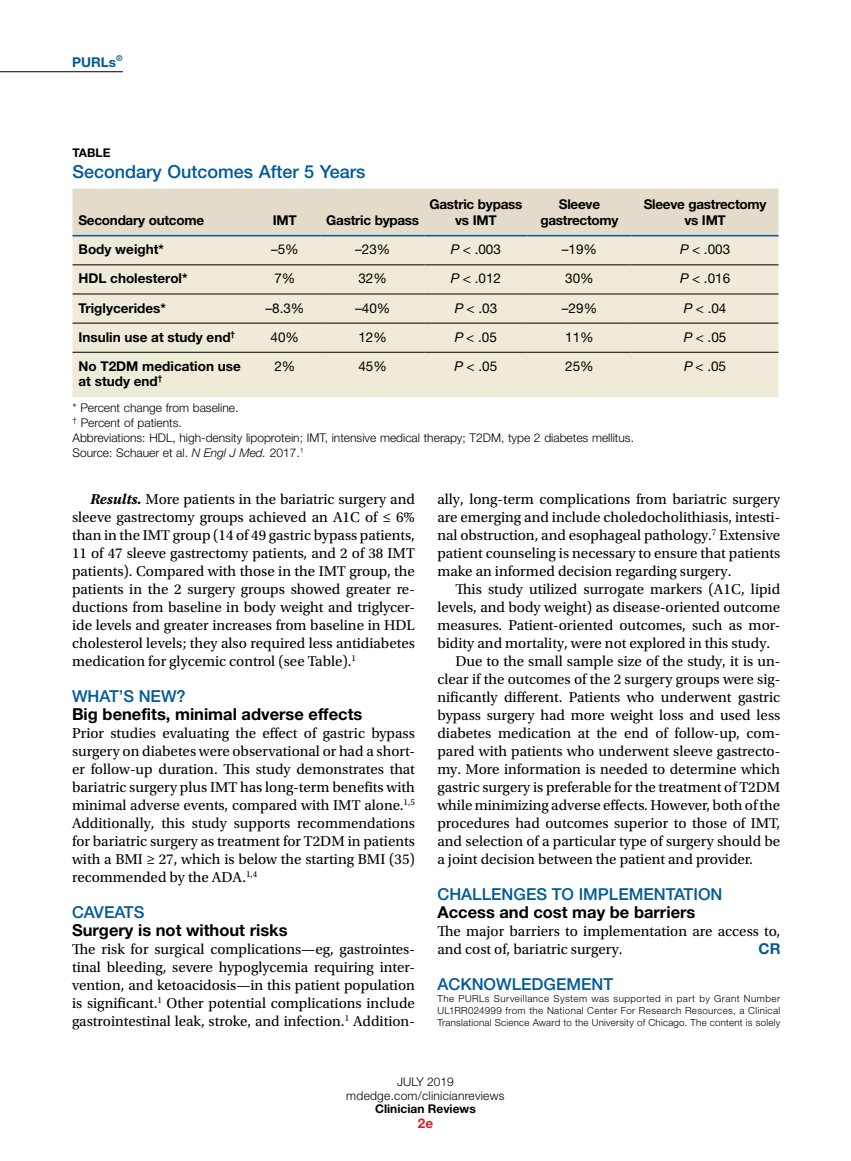
<style>
.page{position:relative;width:851px;height:1161px;background:#fff}
.page>*{position:absolute;margin:0;border:0;box-sizing:border-box;transform-origin:0 0}
.t1{font:500 18px "Helvetica Neue LT Std";color:#005a96}
.t2{font:700 16.5px "Helvetica Neue LT Std";color:#000}
.t3{font:500 16.5px "Helvetica Neue LT Std";color:#005a96}
.t4{font:15px/18px "Utopia Std";color:#000;text-align:justify}
.t5{font:700 15px "Helvetica Neue LT Std";color:#005a96}
.t6{font:13.5px "Helvetica Neue LT Std";color:#000}
.t7{font:700 13.5px/15px "Helvetica Neue LT Std";color:#000}
.t8{font:700 13.5px/16.5px "Helvetica Neue LT Std";letter-spacing:-.02em;color:#000;text-align:center}
.t9{font:700 13.5px "Helvetica Neue LT Std";color:#005a96}
.t10{font:700 13.5px "Helvetica Neue LT Std";color:#d2232a}
.t11{font:300 12px/15px "Helvetica Neue LT Std";color:#000}
.t12{font:300 12px/13.5px "Helvetica Neue LT Std";letter-spacing:.02em;color:#000;text-align:center}
.t13{font:700 12px "Helvetica Neue LT Std";color:#000}
.t14{font:300 9.75px/12px "Helvetica Neue LT Std";letter-spacing:.02em;color:#000;text-align:justify}
.s1{font-style:italic}
.s2{font-weight:700;font-style:italic}
</style>
<div class="page">
<hr style="left:0;top:71px;width:123px;height:1px;background:#000">
<div style="left:72px;top:189px;width:706px;height:46px;background:#e4dcca"></div>
<div style="left:72px;top:236px;width:706px;height:161px;background:#f0ead8"></div>
<hr style="left:72px;top:265px;width:177px;height:1px;background:#000">
<hr style="left:249px;top:265px;width:72px;height:1px;background:#000">
<hr style="left:321px;top:265px;width:103px;height:1px;background:#000">
<hr style="left:424px;top:265px;width:103px;height:1px;background:#000">
<hr style="left:527px;top:265px;width:104px;height:1px;background:#000">
<hr style="left:631px;top:265px;width:147px;height:1px;background:#000">
<hr style="left:72px;top:294px;width:177px;height:1px;background:#000">
<hr style="left:249px;top:294px;width:72px;height:1px;background:#000">
<hr style="left:321px;top:294px;width:103px;height:1px;background:#000">
<hr style="left:424px;top:294px;width:103px;height:1px;background:#000">
<hr style="left:527px;top:294px;width:104px;height:1px;background:#000">
<hr style="left:631px;top:294px;width:147px;height:1px;background:#000">
<hr style="left:72px;top:323px;width:177px;height:1px;background:#000">
<hr style="left:249px;top:323px;width:72px;height:1px;background:#000">
<hr style="left:321px;top:323px;width:103px;height:1px;background:#000">
<hr style="left:424px;top:323px;width:103px;height:1px;background:#000">
<hr style="left:527px;top:323px;width:104px;height:1px;background:#000">
<hr style="left:631px;top:323px;width:147px;height:1px;background:#000">
<hr style="left:72px;top:352px;width:177px;height:1px;background:#000">
<hr style="left:249px;top:352px;width:72px;height:1px;background:#000">
<hr style="left:321px;top:352px;width:103px;height:1px;background:#000">
<hr style="left:424px;top:352px;width:103px;height:1px;background:#000">
<hr style="left:527px;top:352px;width:104px;height:1px;background:#000">
<hr style="left:631px;top:352px;width:147px;height:1px;background:#000">
<hr style="left:72px;top:235px;width:177px;height:1px;background:#005a96">
<hr style="left:249px;top:235px;width:72px;height:1px;background:#005a96">
<hr style="left:321px;top:235px;width:103px;height:1px;background:#005a96">
<hr style="left:424px;top:235px;width:103px;height:1px;background:#005a96">
<hr style="left:527px;top:235px;width:104px;height:1px;background:#005a96">
<hr style="left:631px;top:235px;width:147px;height:1px;background:#005a96">
<p class="t9" style="left:72px;top:54px;width:52px">PURLs<sup>®</sup></p>
<p class="t13" style="left:72px;top:145px;width:40px">TABLE</p>
<p class="t1" style="left:72px;top:161px;width:294px">Secondary Outcomes After 5 Years</p>
<p class="t8" style="left:78px;top:212px;width:127px">Secondary outcome</p>
<p class="t8" style="left:273px;top:212px;width:25px">IMT</p>
<p class="t8" style="left:326px;top:212px;width:94px">Gastric bypass</p>
<p class="t8" style="left:429px;top:195px;width:94px">Gastric bypass vs IMT</p>
<p class="t8" style="left:540px;top:195px;width:80px">Sleeve gastrectomy</p>
<p class="t8" style="left:643px;top:195px;width:124px">Sleeve gastrectomy vs IMT</p>
<p class="t7" style="left:78px;top:242px;width:87px">Body weight*</p>
<p class="t6" style="left:271px;top:241px;width:29px">–5%</p>
<p class="t6" style="left:355px;top:241px;width:37px">–23%</p>
<p class="t6" style="left:451px;top:241px;width:52px"><span class="s1">P</span> &lt; .003</p>
<p class="t6" style="left:562px;top:241px;width:37px">–19%</p>
<p class="t6" style="left:680px;top:241px;width:52px"><span class="s1">P</span> &lt; .003</p>
<p class="t7" style="left:78px;top:271px;width:110px">HDL cholesterol*</p>
<p class="t6" style="left:274px;top:271px;width:23px">7%</p>
<p class="t6" style="left:358px;top:271px;width:30px">32%</p>
<p class="t6" style="left:451px;top:271px;width:52px"><span class="s1">P</span> &lt; .012</p>
<p class="t6" style="left:565px;top:271px;width:30px">30%</p>
<p class="t6" style="left:680px;top:271px;width:52px"><span class="s1">P</span> &lt; .016</p>
<p class="t7" style="left:78px;top:300px;width:89px">Triglycerides*</p>
<p class="t6" style="left:265px;top:300px;width:41px">–8.3%</p>
<p class="t6" style="left:355px;top:300px;width:37px">–40%</p>
<p class="t6" style="left:454px;top:300px;width:44px"><span class="s1">P</span> &lt; .03</p>
<p class="t6" style="left:562px;top:300px;width:37px">–29%</p>
<p class="t6" style="left:683px;top:300px;width:44px"><span class="s1">P</span> &lt; .04</p>
<p class="t7" style="left:79px;top:329px;width:158px">Insulin use at study end<sup>†</sup></p>
<p class="t6" style="left:270px;top:329px;width:30px">40%</p>
<p class="t6" style="left:358px;top:329px;width:30px">12%</p>
<p class="t6" style="left:455px;top:329px;width:44px"><span class="s1">P</span> &lt; .05</p>
<p class="t6" style="left:565px;top:329px;width:30px">11%</p>
<p class="t6" style="left:683px;top:329px;width:44px"><span class="s1">P</span> &lt; .05</p>
<p class="t7" style="left:78px;top:358px;width:164px">No T2DM medication use at study end<sup>†</sup></p>
<p class="t6" style="left:274px;top:358px;width:23px">2%</p>
<p class="t6" style="left:358px;top:358px;width:30px">45%</p>
<p class="t6" style="left:454px;top:358px;width:44px"><span class="s1">P</span> &lt; .05</p>
<p class="t6" style="left:565px;top:358px;width:30px">25%</p>
<p class="t6" style="left:684px;top:358px;width:44px"><span class="s1">P</span> &lt; .05</p>
<p class="t11" style="left:72px;top:400px;width:563px">* Percent change from baseline.<br><sup>†</sup> Percent of patients.<br>Abbreviations: HDL, high-density lipoprotein; IMT, intensive medical therapy; T2DM, type 2 diabetes mellitus.<br>Source: Schauer et al. <span class="s1">N Engl J Med.</span> 2017.<sup>1</sup></p>
<p class="t4" style="left:72px;top:490px;width:344px;text-indent:18px"><span class="s2">Results.</span> More patients in the bariatric surgery and sleeve gastrectomy groups achieved an A1C of ≤ 6% than in the IMT group (14 of 49 gastric bypass patients, 11 of 47 sleeve gastrectomy patients, and 2 of 38 IMT patients). Compared with those in the IMT group, the patients in the 2 surgery groups showed greater re&shy;ductions from baseline in body weight and triglycer&shy;ide levels and greater increases from baseline in HDL cholesterol levels; they also required less antidiabetes medication for glycemic control (see Table).<sup>1</sup></p>
<p class="t3" style="left:72px;top:686px;width:115px">WHAT’S NEW?</p>
<p class="t2" style="left:72px;top:704px;width:292px">Big benefits, minimal adverse effects</p>
<p class="t4" style="left:72px;top:724px;width:344px">Prior studies evaluating the effect of gastric bypass surgery on diabetes were observational or had a short&shy;er follow-up duration. This study demonstrates that bariatric surgery plus IMT has long-term benefits with minimal adverse events, compared with IMT alone.<sup>1,5<br></sup>Additionally, this study supports recommendations for bariatric surgery as treatment for T2DM in patients with a BMI ≥ 27, which is below the starting BMI (35) recommended by the ADA.<sup>1,4</sup></p>
<p class="t3" style="left:72px;top:902px;width:74px">CAVEATS</p>
<p class="t2" style="left:72px;top:920px;width:217px">Surgery is not without risks</p>
<p class="t4" style="left:72px;top:940px;width:344px">The risk for surgical complications—eg, gastrointes&shy;tinal bleeding, severe hypoglycemia requiring inter&shy;vention, and ketoacidosis—in this patient population is significant.<sup>1</sup> Other potential complications include gastrointestinal leak, stroke, and infection.<sup>1</sup> Addition-</p>
<p class="t4" style="left:437px;top:490px;width:344px">ally, long-term complications from bariatric surgery are emerging and include choledocholithiasis, intesti&shy;nal obstruction, and esophageal pathology.<sup>7</sup> Extensive patient counseling is necessary to ensure that patients make an informed decision regarding surgery.</p>
<p class="t4" style="left:455px;top:580px;width:326px">This study utilized surrogate markers (A1C, lipid</p>
<p class="t4" style="left:437px;top:598px;width:344px">levels, and body weight) as disease-oriented outcome</p>
<p class="t4" style="left:437px;top:616px;width:344px">measures. Patient-oriented outcomes, such as mor-</p>
<p class="t4" style="left:437px;top:634px;width:334px">bidity and mortality, were not explored in this study.</p>
<p class="t4" style="left:455px;top:652px;width:326px">Due to the small sample size of the study, it is un-</p>
<p class="t4" style="left:437px;top:670px;width:344px">clear if the outcomes of the 2 surgery groups were sig-</p>
<p class="t4" style="left:437px;top:688px;width:344px">nificantly different. Patients who underwent gastric</p>
<p class="t4" style="left:437px;top:706px;width:344px">bypass surgery had more weight loss and used less</p>
<p class="t4" style="left:437px;top:724px;width:344px">diabetes medication at the end of follow-up, com-</p>
<p class="t4" style="left:437px;top:742px;width:344px">pared with patients who underwent sleeve gastrecto-</p>
<p class="t4" style="left:437px;top:760px;width:344px">my. More information is needed to determine which</p>
<p class="t4" style="left:437px;top:778px;width:344px">gastric surgery is preferable for the treatment of T2DM</p>
<p class="t4" style="left:437px;top:796px;width:344px">while minimizing adverse effects. However, both of the</p>
<p class="t4" style="left:437px;top:814px;width:344px">procedures had outcomes superior to those of IMT,</p>
<p class="t4" style="left:437px;top:832px;width:344px">and selection of a particular type of surgery should be</p>
<p class="t4" style="left:437px;top:850px;width:317px">a joint decision between the patient and provider.</p>
<p class="t3" style="left:437px;top:884px;width:286px">CHALLENGES TO IMPLEMENTATION</p>
<p class="t2" style="left:437px;top:902px;width:259px">Access and cost may be barriers</p>
<p class="t4" style="left:437px;top:922px;width:344px">The major barriers to implementation are access to, and cost of, bariatric surgery.</p>
<p class="t5" style="left:758px;top:939px;width:23px">CR</p>
<p class="t3" style="left:437px;top:974px;width:177px">ACKNOWLEDGEMENT</p>
<p class="t14" style="left:437px;top:992px;width:344px">The PURLs Surveillance System was supported in part by Grant Number UL1RR024999 from the National Center For Research Resources, a Clinical Translational Science Award to the University of Chicago. The content is solely</p>
<p class="t12" style="left:346px;top:1075px;width:160px">JULY 2019 mdedge.com/clinicianreviews</p>
<p class="t13" style="left:375px;top:1101px;width:102px">Clinician Reviews</p>
<p class="t10" style="left:418px;top:1115px;width:17px">2e</p>
</div>
